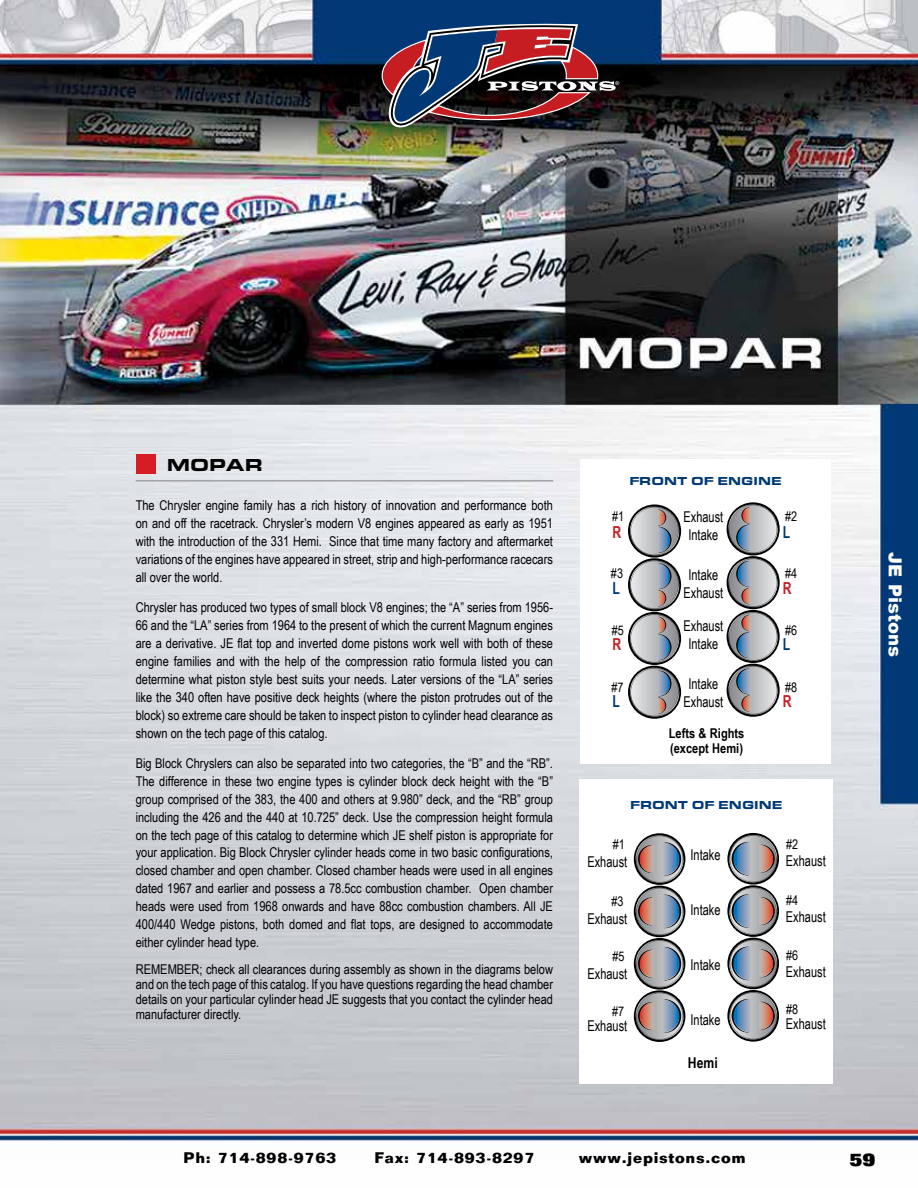
<style>
.page{position:relative;width:918px;height:1188px;background:#fff}
.page>*{position:absolute;margin:0;border:0;box-sizing:border-box;transform-origin:0 0}
.t1{font:900 18px "Arial";color:#fff}
.t2{font:18px "Eurostile Extended Black DTC";color:#000}
.t3{font:800 18px "Folio";color:#000}
.t4{font:700 16.5px "Arial Narrow";color:#c61d23;scale:.9 1}
.t5{font:700 16.5px "Arial Narrow";color:#003976;scale:.9 1}
.t6{font:700 15px "Folio";letter-spacing:.05em;color:#000}
.t7{font:14.85px/17.9px "Arial Narrow";color:#000;text-align:center;scale:.9 1}
.t8{font:700 14.85px "Arial Narrow";color:#000}
.t9{font:13.5px/18px "Arial Narrow";color:#000;text-align:justify}
.t10{font:700 13.5px/15px "Arial Narrow";color:#000}
.t11{font:13.2px "Arial Narrow";color:#000}
.t12{font:12px "Eurostile Extended Black DTC";color:#003976}
</style>
<div class="page">
<img style="left:0;top:0;width:918px;height:1141px">
<hr style="left:136px;top:480px;width:417px;height:2px;background:#a1a3a6">
<div style="left:136px;top:455px;width:19px;height:19px;background:#d71d24"></div>
<div style="left:580px;top:459px;width:250px;height:305px;background:#fff"></div>
<svg style="left:726px;top:504px;width:54px;height:211px"></svg>
<svg style="left:628px;top:506px;width:53px;height:211px"></svg>
<div style="left:580px;top:779px;width:253px;height:305px;background:#fff"></div>
<svg style="left:727px;top:835px;width:52px;height:205px"></svg>
<svg style="left:634px;top:835px;width:51px;height:205px"></svg>
<svg style="left:382px;top:24px;width:237px;height:103px;background:#504153"></svg>
<h1 class="t2" style="left:167px;top:455px;width:98px">MOPAR</h1>
<p class="t9" style="left:136px;top:495px;width:419px">The Chrysler engine family has a rich history of innovation and performance both on and off the racetrack. Chrysler’s modern V8 engines appeared as early as 1951 with the introduction of the 331 Hemi. Since that time many factory and aftermarket variations of the engines have appeared in street, strip and high-performance racecars all over the world.</p>
<p class="t9" style="left:136px;top:597px;width:419px">Chrysler has produced two types of small block V8 engines; the “A” series from 1956- 66 and the “LA” series from 1964 to the present of which the current Magnum engines are a derivative. JE flat top and inverted dome pistons work well with both of these engine families and with the help of the compression ratio formula listed you can determine what piston style best suits your needs. Later versions of the “LA” series like the 340 often have positive deck heights (where the piston protrudes out of the block) so extreme care should be taken to inspect piston to cylinder head clearance as shown on the tech page of this catalog.</p>
<p class="t9" style="left:136px;top:753px;width:419px">Big Block Chryslers can also be separated into two categories, the “B” and the “RB”.<br>The difference in these two engine types is cylinder block deck height with the “B” group comprised of the 383, the 400 and others at 9.980” deck, and the “RB” group including the 426 and the 440 at 10.725” deck. Use the compression height formula on the tech page of this catalog to determine which JE shelf piston is appropriate for your application. Big Block Chrysler cylinder heads come in two basic configurations, closed chamber and open chamber. Closed chamber heads were used in all engines dated 1967 and earlier and possess a 78.5cc combustion chamber. Open chamber heads were used from 1968 onwards and have 88cc combustion chambers. All JE 400/440 Wedge pistons, both domed and flat tops, are designed to accommodate either cylinder head type.</p>
<p class="t9" style="left:136px;top:962px;width:419px;line-height:15px">REMEMBER; check all clearances during assembly as shown in the diagrams below and on the tech page of this catalog. If you have questions regarding the head chamber details on your particular cylinder head JE suggests that you contact the cylinder head manufacturer directly.</p>
<p class="t12" style="left:629px;top:474px;width:152px">FRONT OF ENGINE</p>
<p class="t11" style="left:612px;top:507px;width:14px">#1</p>
<p class="t7" style="left:684px;top:507px;width:46px">Exhaust<br>Intake</p>
<p class="t4" style="left:613px;top:519px;width:11px">R</p>
<p class="t11" style="left:785px;top:507px;width:14px">#2</p>
<p class="t5" style="left:783px;top:519px;width:10px">L</p>
<p class="t11" style="left:611px;top:564px;width:14px">#3</p>
<p class="t5" style="left:613px;top:576px;width:10px">L</p>
<p class="t7" style="left:684px;top:565px;width:46px">Intake<br>Exhaust</p>
<p class="t11" style="left:785px;top:564px;width:14px">#4</p>
<p class="t4" style="left:783px;top:576px;width:11px">R</p>
<p class="t11" style="left:612px;top:621px;width:14px">#5</p>
<p class="t4" style="left:613px;top:632px;width:11px">R</p>
<p class="t7" style="left:684px;top:616px;width:46px">Exhaust<br>Intake</p>
<p class="t11" style="left:785px;top:621px;width:14px">#6</p>
<p class="t5" style="left:783px;top:632px;width:10px">L</p>
<p class="t11" style="left:611px;top:677px;width:14px">#7</p>
<p class="t5" style="left:613px;top:688px;width:10px">L</p>
<p class="t7" style="left:684px;top:675px;width:46px">Intake<br>Exhaust</p>
<p class="t11" style="left:785px;top:677px;width:14px">#8</p>
<p class="t4" style="left:783px;top:688px;width:11px">R</p>
<p class="t10" style="left:669px;top:725px;width:77px">Lefts &amp; Rights (except Hemi)</p>
<p class="t12" style="left:630px;top:798px;width:152px">FRONT OF ENGINE</p>
<p class="t11" style="left:613px;top:835px;width:14px">#1</p>
<p class="t7" style="left:587px;top:853px;width:46px">Exhaust</p>
<p class="t7" style="left:691px;top:846px;width:35px">Intake</p>
<p class="t11" style="left:786px;top:835px;width:14px">#2</p>
<p class="t7" style="left:786px;top:851px;width:46px">Exhaust</p>
<p class="t11" style="left:612px;top:891px;width:14px">#3</p>
<p class="t7" style="left:587px;top:909px;width:46px">Exhaust</p>
<p class="t7" style="left:691px;top:900px;width:35px">Intake</p>
<p class="t11" style="left:786px;top:890px;width:14px">#4</p>
<p class="t7" style="left:786px;top:908px;width:46px">Exhaust</p>
<p class="t11" style="left:612px;top:947px;width:14px">#5</p>
<p class="t7" style="left:587px;top:964px;width:46px">Exhaust</p>
<p class="t7" style="left:691px;top:955px;width:35px">Intake</p>
<p class="t11" style="left:786px;top:946px;width:14px">#6</p>
<p class="t7" style="left:786px;top:962px;width:46px">Exhaust</p>
<p class="t11" style="left:612px;top:1002px;width:14px">#7</p>
<p class="t7" style="left:587px;top:1016px;width:46px">Exhaust</p>
<p class="t7" style="left:691px;top:1010px;width:35px">Intake</p>
<p class="t11" style="left:786px;top:999px;width:14px">#8</p>
<p class="t7" style="left:786px;top:1015px;width:46px">Exhaust</p>
<p class="t8" style="left:688px;top:1052px;width:31px">Hemi</p>
<h1 class="t1" style="left:905px;top:552px;width:106px;rotate:90deg">JE Pistons</h1>
<p class="t6" style="left:184px;top:1149px;width:154px">Ph: 714-898-9763</p>
<p class="t6" style="left:374px;top:1149px;width:162px">Fax: 714-893-8297</p>
<p class="t6" style="left:579px;top:1149px;width:168px">www.jepistons.com</p>
<h1 class="t3" style="left:849px;top:1149px;width:27px">59</h1>
</div>
